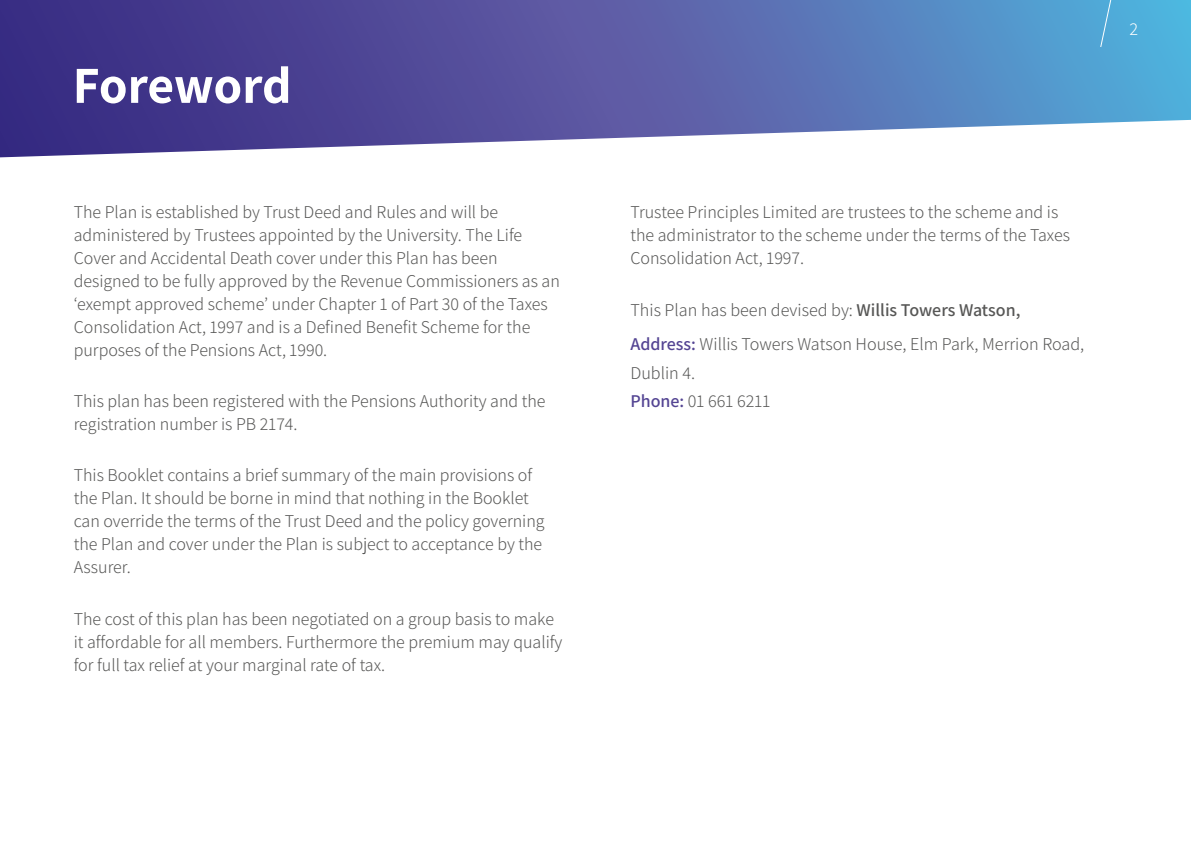
<style>
.page{position:relative;width:1191px;height:842px;background:#fff}
.page>*{position:absolute;margin:0;border:0;box-sizing:border-box;transform-origin:0 0}
.t1{font:700 52px "Assistant";letter-spacing:-.005em;color:#fff}
.t2{font:300 18px/23px "Assistant";color:#575756}
.t3{font:300 18px "Assistant";color:#fff}
.s1{font-weight:600}
.s2{font-weight:600;color:#544593}
</style>
<div class="page">
<svg style="left:0;top:0;width:1191px;height:157px;background:#6471b0"></svg>
<svg style="left:1099px;top:0;width:16px;height:48px"></svg>
<h1 class="t1" style="left:73px;top:50px;width:220px">Foreword</h1>
<p class="t2" style="left:74px;top:199px;width:487px">The Plan is established by Trust Deed and Rules and will be administered by Trustees appointed by the University. The Life Cover and Accidental Death cover under this Plan has been designed to be fully approved by the Revenue Commissioners as an ‘exempt approved scheme’ under Chapter 1 of Part 30 of the Taxes Consolidation Act, 1997 and is a Defined Benefit Scheme for the purposes of the Pensions Act, 1990.</p>
<p class="t2" style="left:74px;top:389px;width:473px">This plan has been registered with the Pensions Authority and the registration number is PB 2174.</p>
<p class="t2" style="left:74px;top:463px;width:472px">This Booklet contains a brief summary of the main provisions of the Plan. It should be borne in mind that nothing in the Booklet can override the terms of the Trust Deed and the policy governing the Plan and cover under the Plan is subject to acceptance by the Assurer.</p>
<p class="t2" style="left:74px;top:606px;width:490px">The cost of this plan has been negotiated on a group basis to make it affordable for all members. Furthermore the premium may qualify for full tax relief at your marginal rate of tax.</p>
<p class="t3" style="left:1129px;top:17px;width:10px">2</p>
<p class="t2" style="left:630px;top:199px;width:441px">Trustee Principles Limited are trustees to the scheme and is the administrator to the scheme under the terms of the Taxes<br>Consolidation Act, 1997.</p>
<p class="t2" style="left:630px;top:292px;width:455px;line-height:34.4px">This Plan has been devised by: <span class="s1">Willis Towers Watson,<br></span><span class="s2">Address:</span> Willis Towers Watson House, Elm Park, Merrion Road,</p>
<p class="t2" style="left:630px;top:357px;width:141px;line-height:28.6px">Dublin 4.<br><span class="s2">Phone:</span> 01 661 6211</p>
</div>
